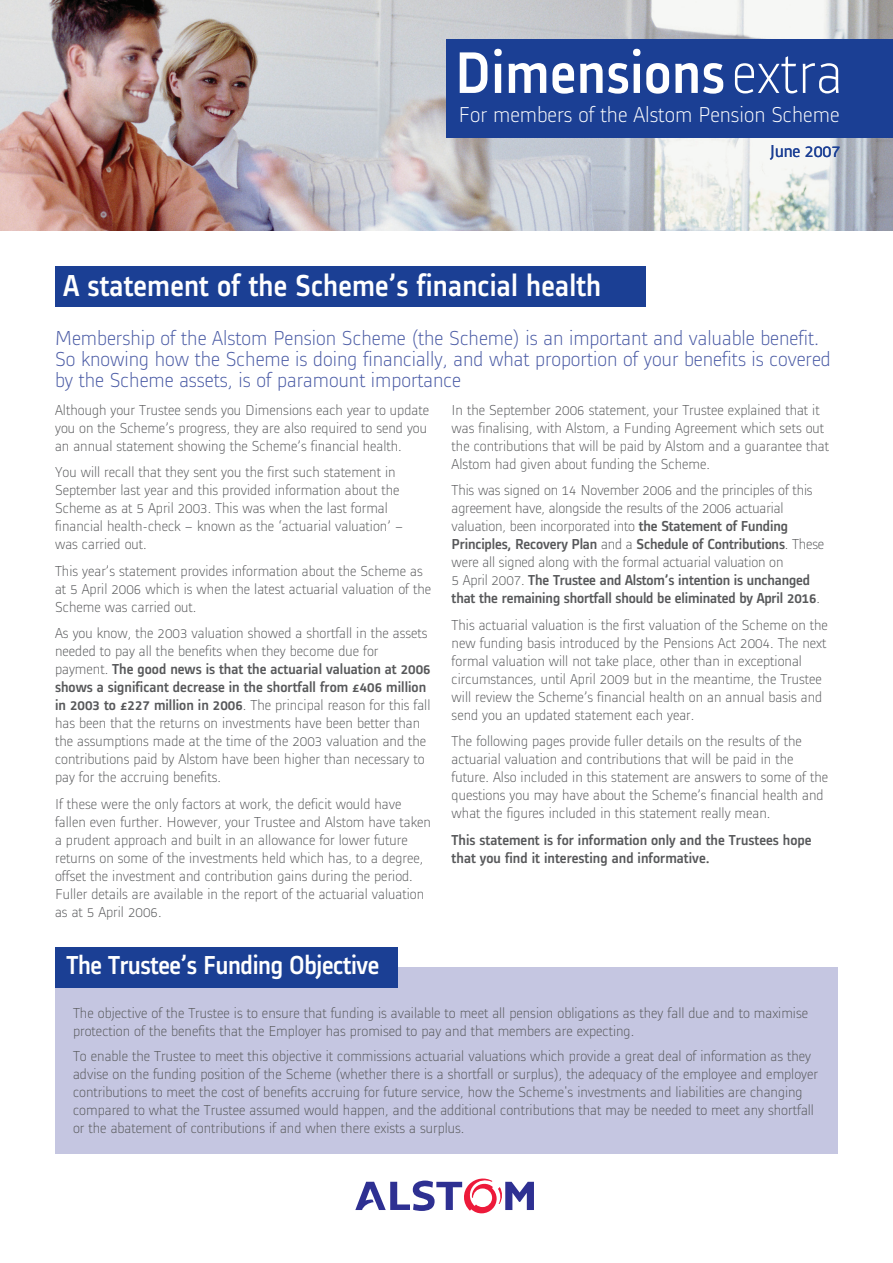
<style>
.page{position:relative;width:893px;height:1263px;background:#fff}
.page>*{position:absolute;margin:0;border:0;box-sizing:border-box;transform-origin:0 0}
.t1{font:500 60.9px "Alstom";letter-spacing:.01em;color:#fff;scale:.95 1}
.t2{font:500 31.5px "Alstom";letter-spacing:.005em;color:#fff;scale:.95 1}
.t3{font:500 27px "Alstom";letter-spacing:-.015em;color:#fff;scale:.95 1}
.t4{font:300 22.35px "Alstom";color:#fff}
.t5{font:300 21px/21px "Alstom";color:#4859a4}
.t6{font:18px "Alstom";letter-spacing:-.01em;color:#1b3f94}
.t7{font:300 15px/18px "Alstom";color:#57585a}
.t8{font:500 15px/18px "Alstom";color:#57585a}
.s1{font-weight:300}
.s2{font-weight:500}
</style>
<div class="page">
<div style="left:55px;top:967px;width:782px;height:187px;background:#c5c6e1"></div>
<img style="left:0;top:0;width:893px;height:230px">
<div style="left:447px;top:39px;width:446px;height:98px;background:#1b3f94"></div>
<svg style="left:355px;top:1179px;width:179px;height:34px"></svg>
<div style="left:55px;top:267px;width:590px;height:40px;background:#1b3f94"></div>
<div style="left:55px;top:947px;width:342px;height:40px;background:#1b3f94"></div>
<h1 class="t1" style="left:455px;top:50px;width:410px">Dimensions <span class="s1">extra</span></h1>
<h3 class="t4" style="left:458px;top:106px;width:383px">For members of the Alstom Pension Scheme</h3>
<h2 class="t2" style="left:64px;top:274px;width:567px">A statement of the Scheme’s financial health</h2>
<p class="t6" style="left:770px;top:144px;width:72px">June 2007</p>
<h3 class="t5" style="left:55px;top:329px;width:777px">Membership of the Alstom Pension Scheme (the Scheme) is an important and valuable benefit.<br>So knowing how the Scheme is doing financially, and what proportion of your benefits is covered by the Scheme assets, is of paramount importance</h3>
<p class="t7" style="left:55px;top:402px;width:375px">Although your Trustee sends you Dimensions each year to update you on the Scheme’s progress, they are also required to send you an annual statement showing the Scheme’s financial health.</p>
<p class="t7" style="left:55px;top:464px;width:350px">You will recall that they sent you the first such statement in September last year and this provided information about the Scheme as at 5 April 2003. This was when the last formal financial health-check – known as the ‘actuarial valuation’ – was carried out.</p>
<p class="t7" style="left:55px;top:563px;width:378px">This year’s statement provides information about the Scheme as at 5 April 2006 which is when the latest actuarial valuation of the<br>Scheme was carried out.</p>
<p class="t7" style="left:55px;top:625px;width:377px">As you know, the 2003 valuation showed a shortfall in the assets needed to pay all the benefits when they become due for payment. <span class="s2">The good news is that the actuarial valuation at 2006 shows a significant decrease in the shortfall from £406 million in 2003 to £227 million in 2006</span>. The principal reason for this fall has been that the returns on investments have been better than the assumptions made at the time of the 2003 valuation and the contributions paid by Alstom have been higher than necessary to pay for the accruing benefits.</p>
<p class="t7" style="left:55px;top:796px;width:377px">If these were the only factors at work, the deficit would have fallen even further. However, your Trustee and Alstom have taken a prudent approach and built in an allowance for lower future returns on some of the investments held which has, to a degree, offset the investment and contribution gains during the period.<br>Fuller details are available in the report of the actuarial valuation as at 5 April 2006.</p>
<h3 class="t3" style="left:67px;top:955px;width:331px">The Trustee’s Funding Objective</h3>
<p class="t7" style="left:452px;top:402px;width:379px">In the September 2006 statement, your Trustee explained that it was finalising, with Alstom, a Funding Agreement which sets out the contributions that will be paid by Alstom and a guarantee that Alstom had given about funding the Scheme.</p>
<p class="t7" style="left:452px;top:482px;width:374px">This was signed on 14 November 2006 and the principles of this agreement have, alongside the results of the 2006 actuarial valuation, been incorporated into <span class="s2">the Statement of Funding Principles, Recovery Plan</span> and a <span class="s2">Schedule of Contributions</span>. These were all signed along with the formal actuarial valuation on<br>5 April 2007. <span class="s2">The Trustee and Alstom’s intention is unchanged that the remaining shortfall should be eliminated by April 2016</span>.</p>
<p class="t7" style="left:452px;top:617px;width:378px">This actuarial valuation is the first valuation of the Scheme on the new funding basis introduced by the Pensions Act 2004. The next formal valuation will not take place, other than in exceptional circumstances, until April 2009 but in the meantime, the Trustee will review the Scheme’s financial health on an annual basis and send you an updated statement each year.</p>
<p class="t7" style="left:452px;top:733px;width:378px">The following pages provide fuller details on the results of the actuarial valuation and contributions that will be paid in the future. Also included in this statement are answers to some of the questions you may have about the Scheme’s financial health and what the figures included in this statement really mean.</p>
<p class="t8" style="left:452px;top:832px;width:361px">This statement is for information only and the Trustees hope that you find it interesting and informative.</p>
<p class="t7" style="left:73px;top:1005px;width:736px">The objective of the Trustee is to ensure that funding is available to meet all pension obligations as they fall due and to maximise protection of the benefits that the Employer has promised to pay and that members are expecting.</p>
<p class="t7" style="left:73px;top:1048px;width:746px">To enable the Trustee to meet this objective it commissions actuarial valuations which provide a great deal of information as they advise on the funding position of the Scheme (whether there is a shortfall or surplus), the adequacy of the employee and employer contributions to meet the cost of benefits accruing for future service, how the Scheme's investments and liabilities are changing compared to what the Trustee assumed would happen, and the additional contributions that may be needed to meet any shortfall or the abatement of contributions if and when there exists a surplus.</p>
</div>
